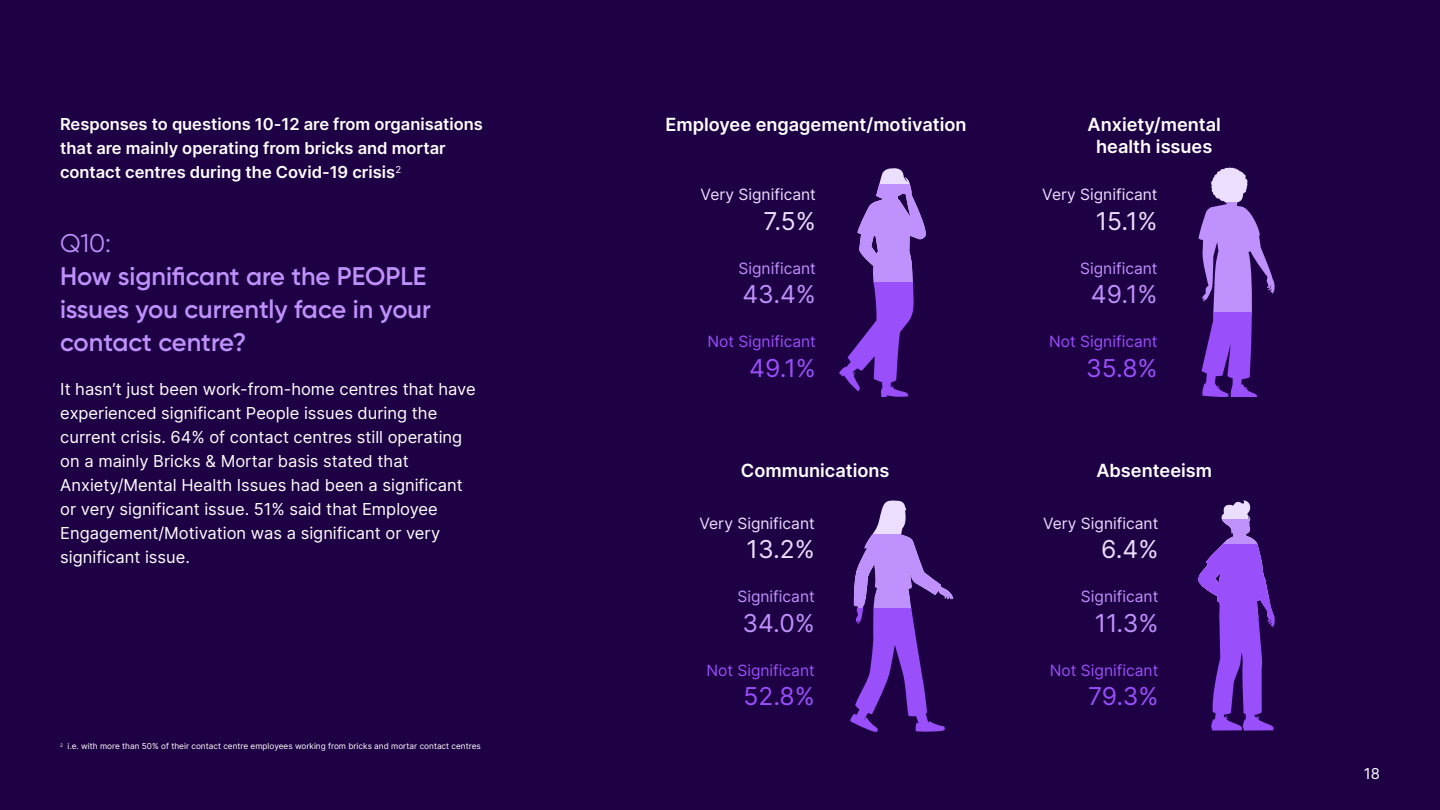
<style>
.page{position:relative;width:1440px;height:810px;background:#1e0044}
.page>*{position:absolute;margin:0;border:0;box-sizing:border-box;transform-origin:0 0}
.t1{font:600 25.5px/33px "Gilroy";color:#bf91fc}
.t2{font:25.5px "Gilroy";color:#bf91fc}
.t3{font:24.67px "Inter";color:#994ffa}
.t4{font:24.67px "Inter";color:#bf91fc}
.t5{font:24.67px "Inter";color:#ecdefe}
.t6{font:600 18.15px/21.8px "Inter";color:#fff;text-align:center}
.t7{font:16.5px/24px "Inter";color:#fff}
.t8{font:600 16.5px/24px "Inter";color:#fff}
.t9{font:15.6px "Inter";color:#ecdefe}
.t10{font:15.6px "Inter";color:#994ffa}
.t11{font:15.6px "Inter";color:#bf91fc}
.t12{font:15px "Inter";color:#fff}
.t13{font:8.25px "Inter";color:#fff}
</style>
<div class="page">
<svg style="left:879px;top:168px;width:31px;height:16px"></svg>
<svg style="left:857px;top:184px;width:69px;height:98px;fill:#bf91fc"></svg>
<svg style="left:839px;top:282px;width:75px;height:115px"></svg>
<svg style="left:1211px;top:168px;width:37px;height:34px"></svg>
<svg style="left:1199px;top:202px;width:58px;height:110px;fill:#bf91fc"></svg>
<svg style="left:1201px;top:312px;width:56px;height:85px;fill:#994ffa"></svg>
<svg style="left:1221px;top:501px;width:30px;height:18px"></svg>
<svg style="left:1221px;top:519px;width:37px;height:26px"></svg>
<svg style="left:1198px;top:545px;width:76px;height:186px"></svg>
<svg style="left:872px;top:501px;width:35px;height:33px"></svg>
<svg style="left:853px;top:534px;width:95px;height:74px;fill:#bf91fc"></svg>
<svg style="left:850px;top:608px;width:95px;height:124px"></svg>
<p class="t8" style="left:60px;top:112px;width:424px">Responses to questions 10-12 are from organisations that are mainly operating from bricks and mortar contact centres during the Covid-19 crisis<sup>2</sup></p>
<h1 class="t2" style="left:60px;top:227px;width:52px">Q10:</h1>
<h1 class="t1" style="left:60px;top:259px;width:372px">How significant are the PEOPLE issues you currently face in your contact centre?</h1>
<p class="t7" style="left:60px;top:376px;width:417px">It hasn’t just been work-from-home centres that have experienced significant People issues during the current crisis. 64% of contact centres still operating on a mainly Bricks &amp; Mortar basis stated that Anxiety/Mental Health Issues had been a significant or very significant issue. 51% said that Employee Engagement/Motivation was a significant or very significant issue.</p>
<p class="t13" style="left:60px;top:740px;width:422px"><sup>2</sup> i.e. with more than 50% of their contact centre employees working from bricks and mortar contact centres</p>
<p class="t6" style="left:665px;top:113px;width:303px">Employee engagement/motivation</p>
<p class="t6" style="left:1088px;top:113px;width:135px">Anxiety/mental health issues</p>
<p class="t9" style="left:701px;top:183px;width:117px">Very Significant</p>
<h2 class="t5" style="left:764px;top:203px;width:54px">7.5%</h2>
<p class="t11" style="left:739px;top:257px;width:79px">Significant</p>
<h2 class="t4" style="left:742px;top:276px;width:75px">43.4%</h2>
<p class="t10" style="left:708px;top:330px;width:110px">Not Significant</p>
<h2 class="t3" style="left:749px;top:350px;width:68px">49.1%</h2>
<p class="t9" style="left:1042px;top:183px;width:117px">Very Significant</p>
<h2 class="t5" style="left:1096px;top:203px;width:63px">15.1%</h2>
<p class="t11" style="left:1080px;top:257px;width:79px">Significant</p>
<h2 class="t4" style="left:1091px;top:276px;width:68px">49.1%</h2>
<p class="t10" style="left:1049px;top:330px;width:110px">Not Significant</p>
<h2 class="t3" style="left:1086px;top:350px;width:73px">35.8%</h2>
<p class="t6" style="left:741px;top:459px;width:150px">Communications</p>
<p class="t6" style="left:1096px;top:459px;width:117px">Absenteeism</p>
<p class="t9" style="left:700px;top:512px;width:117px">Very Significant</p>
<h2 class="t5" style="left:747px;top:531px;width:70px">13.2%</h2>
<p class="t11" style="left:737px;top:585px;width:79px">Significant</p>
<h2 class="t4" style="left:743px;top:605px;width:74px">34.0%</h2>
<p class="t10" style="left:706px;top:659px;width:110px">Not Significant</p>
<h2 class="t3" style="left:744px;top:678px;width:73px">52.8%</h2>
<p class="t9" style="left:1043px;top:512px;width:117px">Very Significant</p>
<h2 class="t5" style="left:1101px;top:531px;width:59px">6.4%</h2>
<p class="t11" style="left:1081px;top:585px;width:79px">Significant</p>
<h2 class="t4" style="left:1095px;top:605px;width:65px">11.3%</h2>
<p class="t10" style="left:1050px;top:659px;width:110px">Not Significant</p>
<h2 class="t3" style="left:1088px;top:678px;width:72px">79.3%</h2>
<p class="t12" style="left:1364px;top:763px;width:18px">18</p>
</div>
